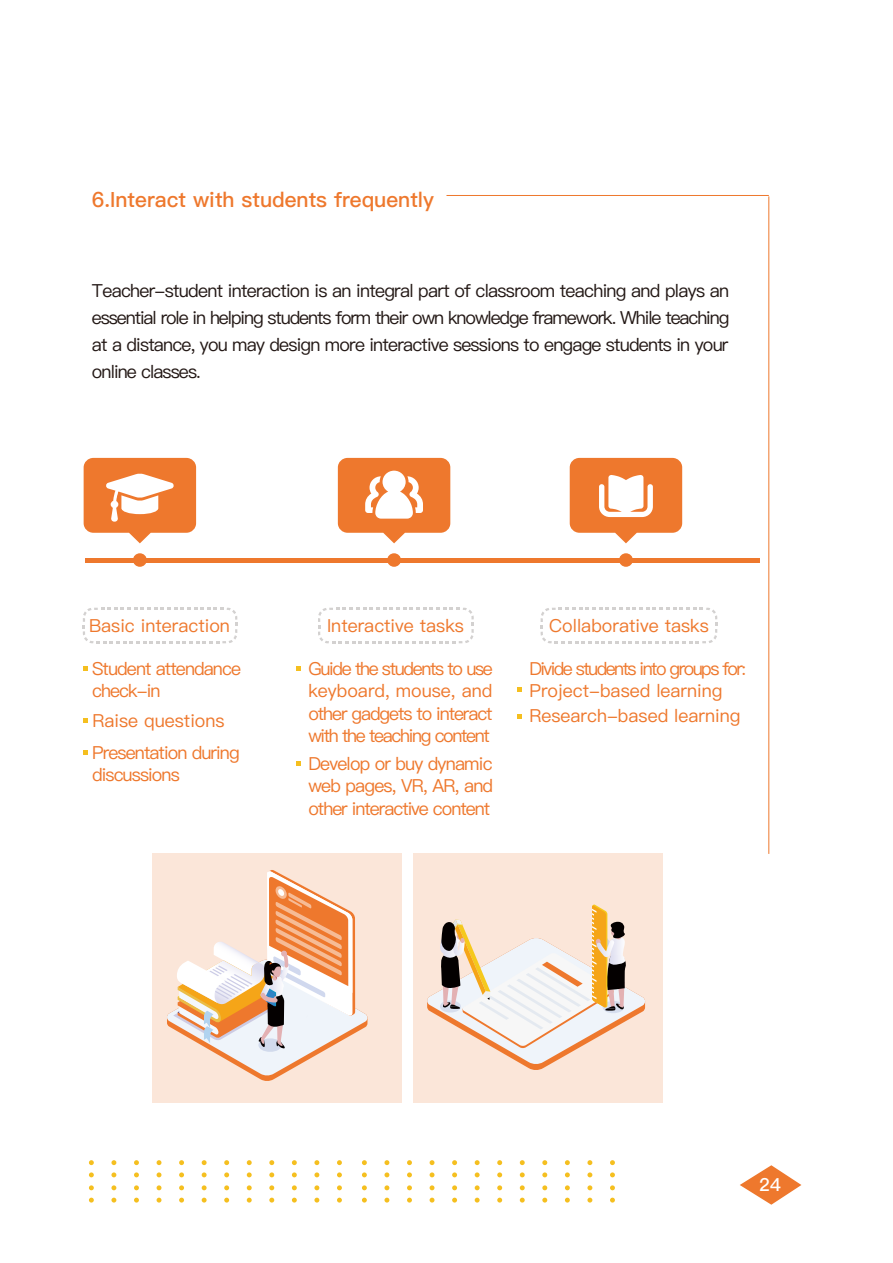
<style>
.page{position:relative;width:893px;height:1263px;background:#fff}
.page>*{position:absolute;margin:0;border:0;box-sizing:border-box;transform-origin:0 0}
.t1{font:21px "Ping Fang SC Bold";color:#ee782d}
.t2{font:18px/27px "Ping Fang SC Medium";letter-spacing:-.045em;color:#231815;text-align:justify}
.t3{font:18px/22.5px "Ping Fang SC Medium";letter-spacing:-.05em;color:#ee782d}
.t4{font:18px/25.5px "Ping Fang SC Medium";color:#ee782d}
.t5{font:18px "Ping Fang SC Medium";letter-spacing:-.085em;color:#ee782d}
.t6{font:18px "Ping Fang SC Bold";color:#fff}
</style>
<div class="page">
<svg style="left:83px;top:667px;width:4px;height:4px"></svg>
<svg style="left:83px;top:719px;width:4px;height:4px"></svg>
<svg style="left:83px;top:750px;width:4px;height:5px"></svg>
<svg style="left:517px;top:714px;width:5px;height:4px"></svg>
<svg style="left:517px;top:688px;width:5px;height:4px"></svg>
<svg style="left:296px;top:666px;width:4px;height:5px"></svg>
<svg style="left:296px;top:762px;width:4px;height:4px"></svg>
<svg style="left:89px;top:1160px;width:5px;height:5px"></svg>
<svg style="left:111px;top:1160px;width:5px;height:5px"></svg>
<svg style="left:134px;top:1160px;width:5px;height:5px"></svg>
<svg style="left:157px;top:1160px;width:4px;height:5px"></svg>
<svg style="left:179px;top:1160px;width:5px;height:5px"></svg>
<svg style="left:202px;top:1160px;width:5px;height:5px"></svg>
<svg style="left:224px;top:1160px;width:5px;height:5px"></svg>
<svg style="left:247px;top:1160px;width:5px;height:5px"></svg>
<svg style="left:269px;top:1160px;width:5px;height:5px"></svg>
<svg style="left:292px;top:1160px;width:5px;height:5px"></svg>
<svg style="left:314px;top:1160px;width:5px;height:5px"></svg>
<svg style="left:337px;top:1160px;width:5px;height:5px"></svg>
<svg style="left:89px;top:1172px;width:5px;height:5px"></svg>
<svg style="left:111px;top:1172px;width:5px;height:5px"></svg>
<svg style="left:134px;top:1172px;width:5px;height:5px"></svg>
<svg style="left:157px;top:1172px;width:4px;height:5px"></svg>
<svg style="left:179px;top:1172px;width:5px;height:5px"></svg>
<svg style="left:202px;top:1172px;width:5px;height:5px"></svg>
<svg style="left:224px;top:1172px;width:5px;height:5px"></svg>
<svg style="left:247px;top:1172px;width:5px;height:5px"></svg>
<svg style="left:269px;top:1172px;width:5px;height:5px"></svg>
<svg style="left:292px;top:1172px;width:5px;height:5px"></svg>
<svg style="left:314px;top:1172px;width:5px;height:5px"></svg>
<svg style="left:337px;top:1172px;width:5px;height:5px"></svg>
<svg style="left:89px;top:1185px;width:5px;height:5px"></svg>
<svg style="left:111px;top:1185px;width:5px;height:5px"></svg>
<svg style="left:134px;top:1185px;width:5px;height:5px"></svg>
<svg style="left:157px;top:1185px;width:4px;height:5px"></svg>
<svg style="left:179px;top:1185px;width:5px;height:5px"></svg>
<svg style="left:202px;top:1185px;width:5px;height:5px"></svg>
<svg style="left:224px;top:1185px;width:5px;height:5px"></svg>
<svg style="left:247px;top:1185px;width:5px;height:5px"></svg>
<svg style="left:269px;top:1185px;width:5px;height:5px"></svg>
<svg style="left:292px;top:1185px;width:5px;height:5px"></svg>
<svg style="left:314px;top:1185px;width:5px;height:5px"></svg>
<svg style="left:337px;top:1185px;width:5px;height:5px"></svg>
<svg style="left:89px;top:1198px;width:5px;height:4px"></svg>
<svg style="left:111px;top:1198px;width:5px;height:4px"></svg>
<svg style="left:134px;top:1198px;width:5px;height:4px"></svg>
<svg style="left:157px;top:1198px;width:4px;height:4px"></svg>
<svg style="left:179px;top:1198px;width:5px;height:4px"></svg>
<svg style="left:202px;top:1198px;width:5px;height:4px"></svg>
<svg style="left:224px;top:1198px;width:5px;height:4px"></svg>
<svg style="left:247px;top:1198px;width:5px;height:4px"></svg>
<svg style="left:269px;top:1198px;width:5px;height:4px"></svg>
<svg style="left:292px;top:1198px;width:5px;height:4px"></svg>
<svg style="left:314px;top:1198px;width:5px;height:4px"></svg>
<svg style="left:337px;top:1198px;width:5px;height:4px"></svg>
<svg style="left:362px;top:1160px;width:5px;height:5px"></svg>
<svg style="left:384px;top:1160px;width:5px;height:5px"></svg>
<svg style="left:407px;top:1160px;width:5px;height:5px"></svg>
<svg style="left:430px;top:1160px;width:4px;height:5px"></svg>
<svg style="left:452px;top:1160px;width:5px;height:5px"></svg>
<svg style="left:475px;top:1160px;width:5px;height:5px"></svg>
<svg style="left:497px;top:1160px;width:5px;height:5px"></svg>
<svg style="left:520px;top:1160px;width:5px;height:5px"></svg>
<svg style="left:542px;top:1160px;width:5px;height:5px"></svg>
<svg style="left:565px;top:1160px;width:5px;height:5px"></svg>
<svg style="left:587px;top:1160px;width:5px;height:5px"></svg>
<svg style="left:610px;top:1160px;width:5px;height:5px"></svg>
<svg style="left:362px;top:1172px;width:5px;height:5px"></svg>
<svg style="left:384px;top:1172px;width:5px;height:5px"></svg>
<svg style="left:407px;top:1172px;width:5px;height:5px"></svg>
<svg style="left:430px;top:1172px;width:4px;height:5px"></svg>
<svg style="left:452px;top:1172px;width:5px;height:5px"></svg>
<svg style="left:475px;top:1172px;width:5px;height:5px"></svg>
<svg style="left:497px;top:1172px;width:5px;height:5px"></svg>
<svg style="left:520px;top:1172px;width:5px;height:5px"></svg>
<svg style="left:542px;top:1172px;width:5px;height:5px"></svg>
<svg style="left:565px;top:1172px;width:5px;height:5px"></svg>
<svg style="left:587px;top:1172px;width:5px;height:5px"></svg>
<svg style="left:610px;top:1172px;width:5px;height:5px"></svg>
<svg style="left:362px;top:1185px;width:5px;height:5px"></svg>
<svg style="left:384px;top:1185px;width:5px;height:5px"></svg>
<svg style="left:407px;top:1185px;width:5px;height:5px"></svg>
<svg style="left:430px;top:1185px;width:4px;height:5px"></svg>
<svg style="left:452px;top:1185px;width:5px;height:5px"></svg>
<svg style="left:475px;top:1185px;width:5px;height:5px"></svg>
<svg style="left:497px;top:1185px;width:5px;height:5px"></svg>
<svg style="left:520px;top:1185px;width:5px;height:5px"></svg>
<svg style="left:542px;top:1185px;width:5px;height:5px"></svg>
<svg style="left:565px;top:1185px;width:5px;height:5px"></svg>
<svg style="left:587px;top:1185px;width:5px;height:5px"></svg>
<svg style="left:610px;top:1185px;width:5px;height:5px"></svg>
<svg style="left:362px;top:1198px;width:5px;height:4px"></svg>
<svg style="left:384px;top:1198px;width:5px;height:4px"></svg>
<svg style="left:407px;top:1198px;width:5px;height:4px"></svg>
<svg style="left:430px;top:1198px;width:4px;height:4px"></svg>
<svg style="left:452px;top:1198px;width:5px;height:4px"></svg>
<svg style="left:475px;top:1198px;width:5px;height:4px"></svg>
<svg style="left:497px;top:1198px;width:5px;height:4px"></svg>
<svg style="left:520px;top:1198px;width:5px;height:4px"></svg>
<svg style="left:542px;top:1198px;width:5px;height:4px"></svg>
<svg style="left:565px;top:1198px;width:5px;height:4px"></svg>
<svg style="left:587px;top:1198px;width:5px;height:4px"></svg>
<svg style="left:610px;top:1198px;width:5px;height:4px"></svg>
<svg style="left:740px;top:1165px;width:61px;height:40px"></svg>
<hr style="left:446px;top:195px;width:323px;height:1px;background:#ee782d">
<hr style="left:768px;top:196px;width:1px;height:658px;background:#ee782d">
<hr style="left:85px;top:558px;width:674px;height:4px;background:#ee782d">
<div style="left:133px;top:553px;width:14px;height:14px;background:#ee782d;border-radius:50%"></div>
<div style="left:387px;top:553px;width:14px;height:14px;background:#ee782d;border-radius:50%"></div>
<div style="left:619px;top:553px;width:14px;height:14px;background:#ee782d;border-radius:50%"></div>
<svg style="left:84px;top:458px;width:112px;height:85px"></svg>
<svg style="left:338px;top:458px;width:112px;height:85px"></svg>
<svg style="left:570px;top:458px;width:112px;height:85px"></svg>
<svg style="left:83px;top:608px;width:154px;height:35px"></svg>
<svg style="left:318px;top:608px;width:156px;height:35px"></svg>
<svg style="left:540px;top:608px;width:177px;height:35px"></svg>
<div style="left:413px;top:853px;width:249px;height:250px;background:#fbe6d9"></div>
<svg style="left:427px;top:904px;width:219px;height:166px"></svg>
<div style="left:152px;top:853px;width:250px;height:249px;background:#fbe6d9"></div>
<svg style="left:167px;top:870px;width:201px;height:211px"></svg>
<p class="t1" style="left:92px;top:187px;width:344px">6.Interact with students frequently</p>
<p class="t2" style="left:92px;top:278px;width:639px">Teacher-student interaction is an integral part of classroom teaching and plays an essential role in helping students form their own knowledge framework. While teaching at a distance, you may design more interactive sessions to engage students in your online classes.</p>
<p class="t4" style="left:89px;top:613px;width:142px">Basic interaction</p>
<p class="t4" style="left:327px;top:613px;width:138px">Interactive tasks</p>
<p class="t3" style="left:92px;top:657px;width:150px">Student attendance check-in</p>
<p class="t3" style="left:308px;top:657px;width:186px;text-align:justify">Guide the students to use keyboard, mouse, and other gadgets to interact with the teaching content</p>
<p class="t3" style="left:308px;top:752px;width:186px;text-align:justify">Develop or buy dynamic web pages, VR, AR, and other interactive content</p>
<p class="t4" style="left:92px;top:708px;width:134px">Raise questions</p>
<p class="t3" style="left:92px;top:741px;width:149px">Presentation during discussions</p>
<p class="t4" style="left:549px;top:613px;width:161px">Collaborative tasks</p>
<p class="t5" style="left:529px;top:658px;width:218px">Divide students into groups for:</p>
<p class="t4" style="left:529px;top:678px;width:213px">Project-based learning<br>Research-based learning</p>
<p class="t6" style="left:759px;top:1174px;width:23px">24</p>
</div>
